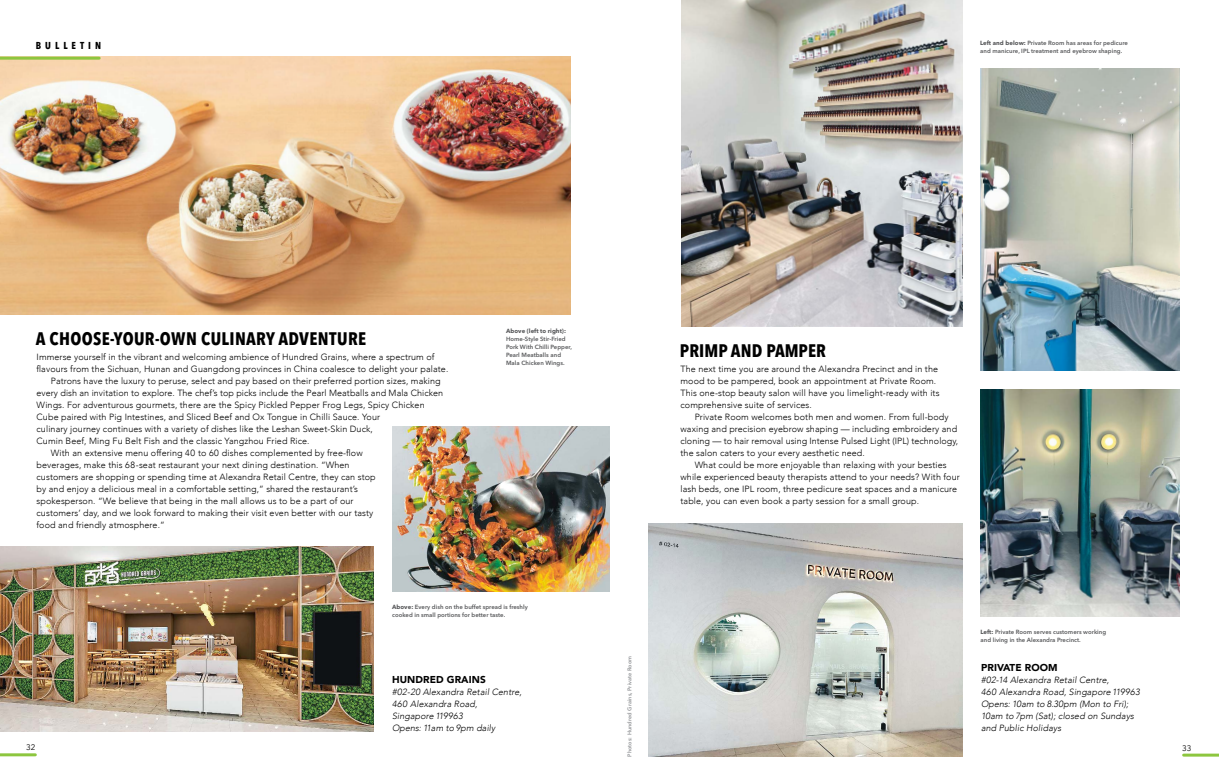
<style>
.page{position:relative;width:1219px;height:780px;background:#fff}
.page>*{position:absolute;margin:0;border:0;box-sizing:border-box;transform-origin:0 0}
.t1{font:700 condensed 18px "Avenir Next LT Pro";letter-spacing:.02em;color:#000}
.t2{font:700 condensed 18px "Avenir Next LT Pro";color:#000}
.t3{font:900 10px "Avenir";letter-spacing:.01em;color:#000}
.t4{font:700 condensed 10px "Avenir Next LT Pro";letter-spacing:.4em;color:#000}
.t5{font:300 9px/12px "Avenir";letter-spacing:.01em;color:#000}
.t6{font:italic 300 9px/12px "Avenir";letter-spacing:.01em;color:#000}
.t7{font:8px "Avenir Next LT Pro";color:#000}
.t8{font:600 6px/8px "Avenir Next LT Pro";letter-spacing:.005em;color:#58595b}
.t9{font:700 6px "Avenir Next LT Pro";letter-spacing:.005em;color:#58595b}
.t10{font:600 5.5px "Avenir Next LT Pro";letter-spacing:.02em;color:#939598}
.s1{font-weight:700}
</style>
<div class="page">
<img style="left:0;top:57px;width:570px;height:257px">
<img style="left:0;top:546px;width:373px;height:185px">
<hr style="left:0;top:753px;width:35px;height:3px;background:#8dc63f">
<hr style="left:0;top:57px;width:99px;height:3px;background:#8dc63f">
<hr style="left:1184px;top:753px;width:35px;height:3px;background:#8dc63f">
<img style="left:393px;top:426px;width:216px;height:165px">
<img style="left:649px;top:523px;width:313px;height:233px">
<img style="left:681px;top:0;width:281px;height:326px">
<img style="left:981px;top:68px;width:198px;height:302px">
<img style="left:981px;top:389px;width:198px;height:227px">
<p class="t4" style="left:36px;top:39px;width:67px">BULLETIN</p>
<p class="t8" style="left:980px;top:39px;width:149px"><span class="s1">Left and below:</span> Private Room has areas for pedicure and manicure, IPL treatment and eyebrow shaping.</p>
<h1 class="t1" style="left:36px;top:328px;width:332px">A CHOOSE-YOUR-OWN CULINARY ADVENTURE</h1>
<p class="t5" style="left:37px;top:351px;width:399px">Immerse yourself in the vibrant and welcoming ambience of Hundred Grains, where a spectrum of</p>
<p class="t5" style="left:37px;top:363px;width:413px">flavours from the Sichuan, Hunan and Guangdong provinces in China coalesce to delight your palate.</p>
<p class="t5" style="left:51px;top:375px;width:391px">Patrons have the luxury to peruse, select and pay based on their preferred portion sizes, making</p>
<p class="t5" style="left:37px;top:387px;width:408px">every dish an invitation to explore. The chef’s top picks include the Pearl Meatballs and Mala Chicken</p>
<p class="t5" style="left:37px;top:399px;width:390px">Wings. For adventurous gourmets, there are the Spicy Pickled Pepper Frog Legs, Spicy Chicken</p>
<p class="t5" style="left:37px;top:411px;width:345px">Cube paired with Pig Intestines, and Sliced Beef and Ox Tongue in Chilli Sauce. Your</p>
<p class="t5" style="left:37px;top:423px;width:338px">culinary journey continues with a variety of dishes like the Leshan Sweet-Skin Duck,</p>
<p class="t5" style="left:37px;top:435px;width:274px">Cumin Beef, Ming Fu Belt Fish and the classic Yangzhou Fried Rice.</p>
<p class="t5" style="left:51px;top:447px;width:313px">With an extensive menu offering 40 to 60 dishes complemented by free-flow</p>
<p class="t5" style="left:37px;top:459px;width:314px">beverages, make this 68-seat restaurant your next dining destination. “When</p>
<p class="t5" style="left:37px;top:471px;width:341px">customers are shopping or spending time at Alexandra Retail Centre, they can stop</p>
<p class="t5" style="left:37px;top:483px;width:323px">by and enjoy a delicious meal in a comfortable setting,” shared the restaurant’s</p>
<p class="t5" style="left:37px;top:495px;width:319px">spokesperson. “We believe that being in the mall allows us to be a part of our</p>
<p class="t5" style="left:37px;top:507px;width:338px">customers’ day, and we look forward to making their visit even better with our tasty</p>
<p class="t5" style="left:37px;top:519px;width:130px">food and friendly atmosphere.”</p>
<p class="t9" style="left:506px;top:327px;width:62px">Above (left to right):</p>
<p class="t8" style="left:506px;top:334px;width:67px">Home-Style Stir-Fried<br>Pork With Chilli Pepper,<br>Pearl Meatballs and<br>Mala Chicken Wings.</p>
<p class="t8" style="left:392px;top:603px;width:137px"><span class="s1">Above:</span> Every dish on the buffet spread is freshly cooked in small portions for better taste.</p>
<p class="t7" style="left:26px;top:742px;width:11px">32</p>
<p class="t3" style="left:392px;top:671px;width:95px">HUNDRED GRAINS</p>
<p class="t6" style="left:392px;top:686px;width:131px">#02-20 Alexandra Retail Centre,<br>460 Alexandra Road,<br>Singapore 119963<br>Opens: 11am to 9pm daily</p>
<h1 class="t2" style="left:680px;top:340px;width:148px">PRIMP AND PAMPER</h1>
<p class="t5" style="left:680px;top:363px;width:261px">The next time you are around the Alexandra Precinct and in the mood to be pampered, book an appointment at Private Room.<br>This one-stop beauty salon will have you limelight-ready with its comprehensive suite of services.</p>
<p class="t5" style="left:680px;top:411px;width:279px;text-indent:14px">Private Room welcomes both men and women. From full-body waxing and precision eyebrow shaping — including embroidery and cloning — to hair removal using Intense Pulsed Light (IPL) technology, the salon caters to your every aesthetic need.</p>
<p class="t5" style="left:680px;top:459px;width:281px;text-indent:14px">What could be more enjoyable than relaxing with your besties while experienced beauty therapists attend to your needs? With four lash beds, one IPL room, three pedicure seat spaces and a manicure table, you can even book a party session for a small group.</p>
<p class="t10" style="left:626px;top:756px;width:103px;rotate:-90deg">Photos: Hundred Grains, Private Room</p>
<p class="t8" style="left:980px;top:628px;width:127px"><span class="s1">Left:</span> Private Room serves customers working and living in the Alexandra Precinct.</p>
<p class="t3" style="left:981px;top:659px;width:78px">PRIVATE ROOM</p>
<p class="t6" style="left:981px;top:674px;width:160px">#02-14 Alexandra Retail Centre,<br>460 Alexandra Road, Singapore 119963<br>Opens: 10am to 8.30pm (Mon to Fri);<br>10am to 7pm (Sat); closed on Sundays and Public Holidays</p>
<p class="t7" style="left:1182px;top:743px;width:11px">33</p>
</div>
